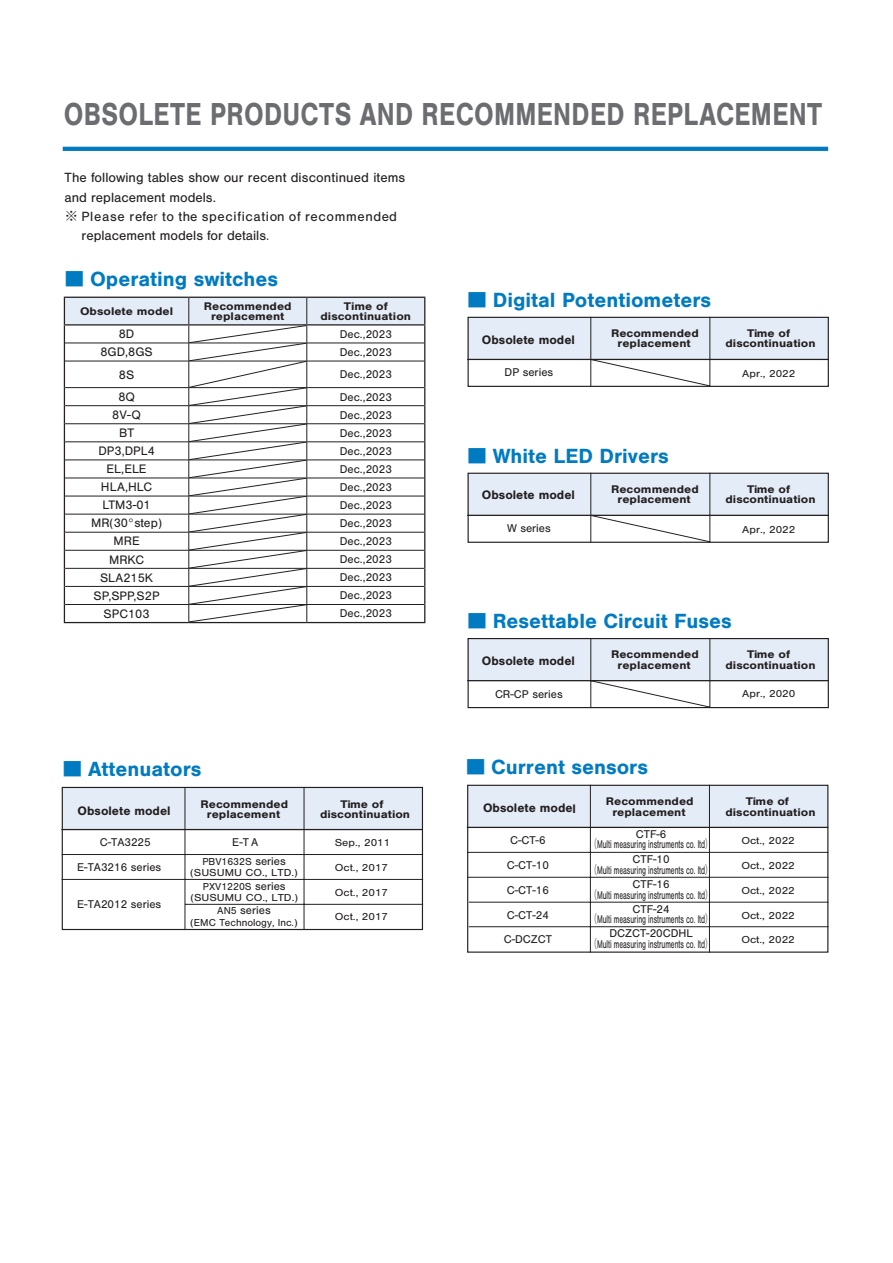
<style>
.page{position:relative;width:893px;height:1263px;background:#fff}
.page>*{position:absolute;margin:0;border:0;box-sizing:border-box;transform-origin:0 0}
.t1{font:700 33px "Nimbus San";letter-spacing:.01em;color:#6c6d70;scale:.8 1}
.t2{font:700 21.3px "Nimbus San";color:#007bc2}
.t3{font:13.8px "Nimbus San";color:#231f20}
.t4{font:13.8px "Nimbus San";letter-spacing:.05em;color:#231f20}
.t5{font:12.75px "Nimbus San";color:#231f20}
.t6{font:700 12.75px "Nimbus San";color:#231f20}
.t7{font:11.7px/10.5px "Nimbus San";color:#231f20;text-align:center}
.t8{font:700 11.55px/10.8px "Nimbus San";color:#231f20;text-align:center;scale:1.11 1}
.t9{font:10.5px "Nimbus San";color:#231f20;scale:1.11 1}
.t10{font:10.5px/11.1px "Nimbus San";color:#231f20;text-align:center}
.s1{font-family:"Koz Go Pr 6 N Regular 90 msp RKSJ H"}
.s2{font-weight:300}
.s3{font-family:"Koz Go Pr 6 N Regular 90 msp RKSJ H";font-weight:400;font-size:19.2px}
.s4{font-size:11.7px}
.s5{font-size:10.5px}
</style>
<div class="page">
<hr style="left:63px;top:147px;width:765px;height:4px;background:#007bc2">
<hr style="left:64px;top:622px;width:125px;height:1px;background:#231f20">
<hr style="left:189px;top:622px;width:118px;height:1px;background:#231f20">
<hr style="left:307px;top:622px;width:118px;height:1px;background:#231f20">
<svg style="left:64px;top:297px;width:361px;height:325px"></svg>
<div style="left:468px;top:785px;width:360px;height:42px;background:#e4ecf7"></div>
<hr style="left:467px;top:827px;width:361px;height:1px;background:#231f20">
<hr style="left:467px;top:852px;width:361px;height:1px;background:#231f20">
<hr style="left:590px;top:785px;width:1px;height:168px;background:#231f20">
<hr style="left:709px;top:785px;width:1px;height:168px;background:#231f20">
<hr style="left:467px;top:877px;width:361px;height:1px;background:#231f20">
<hr style="left:469px;top:926px;width:359px;height:1px;background:#231f20">
<hr style="left:469px;top:902px;width:359px;height:1px;background:#231f20">
<div style="left:467px;top:785px;width:361px;height:168px;border:1px solid #231f20"></div>
<div style="left:467px;top:317px;width:124px;height:42px;background:#e4ecf7"></div>
<div style="left:710px;top:317px;width:119px;height:42px;background:#e4ecf7"></div>
<hr style="left:467px;top:359px;width:362px;height:1px;background:#231f20">
<svg style="left:590px;top:316px;width:120px;height:69px"></svg>
<div style="left:468px;top:317px;width:361px;height:70px;border:1px solid #231f20"></div>
<div style="left:467px;top:473px;width:124px;height:42px;background:#e4ecf7"></div>
<div style="left:710px;top:473px;width:119px;height:42px;background:#e4ecf7"></div>
<hr style="left:467px;top:515px;width:362px;height:1px;background:#231f20">
<svg style="left:590px;top:472px;width:120px;height:69px"></svg>
<div style="left:468px;top:473px;width:361px;height:70px;border:1px solid #231f20"></div>
<div style="left:467px;top:638px;width:124px;height:43px;background:#e4ecf7"></div>
<div style="left:710px;top:638px;width:119px;height:43px;background:#e4ecf7"></div>
<hr style="left:467px;top:680px;width:362px;height:1px;background:#231f20">
<svg style="left:590px;top:640px;width:120px;height:66px"></svg>
<div style="left:468px;top:638px;width:361px;height:70px;border:1px solid #231f20"></div>
<div style="left:62px;top:787px;width:361px;height:42px;background:#e4ecf7"></div>
<hr style="left:61px;top:829px;width:362px;height:1px;background:#231f20">
<hr style="left:62px;top:854px;width:361px;height:1px;background:#231f20">
<hr style="left:185px;top:787px;width:1px;height:143px;background:#231f20">
<hr style="left:304px;top:787px;width:1px;height:143px;background:#231f20">
<hr style="left:62px;top:879px;width:361px;height:1px;background:#231f20">
<hr style="left:185px;top:904px;width:238px;height:1px;background:#231f20">
<div style="left:62px;top:787px;width:361px;height:143px;border:1px solid #231f20"></div>
<h1 class="t1" style="left:64px;top:96px;width:949px">OBSOLETE PRODUCTS AND RECOMMENDED REPLACEMENT</h1>
<p class="t3" style="left:65px;top:170px;width:342px">The following tables show our recent discontinued items</p>
<p class="t3" style="left:65px;top:189px;width:153px">and replacement models.</p>
<p class="t4" style="left:65px;top:209px;width:334px"><span class="s1">※</span> Please refe<span class="s2">r</span> to the specification of recommended</p>
<p class="t3" style="left:82px;top:228px;width:189px">replacement models for details<span class="s2">.</span></p>
<h2 class="t2" style="left:64px;top:267px;width:216px"><span class="s3">■</span> Operating switches</h2>
<p class="t8" style="left:80px;top:306px;width:85px">Obsolete model</p>
<p class="t8" style="left:204px;top:301px;width:81px">Recommended replacement</p>
<p class="t8" style="left:321px;top:301px;width:83px">Time of discontinuation</p>
<p class="t5" style="left:119px;top:327px;width:17px">8D</p>
<p class="t7" style="left:340px;top:329px;width:54px">Dec.,2023</p>
<p class="t5" style="left:100px;top:345px;width:54px">8GD,8GS</p>
<p class="t7" style="left:340px;top:347px;width:54px">Dec.,2023</p>
<p class="t5" style="left:119px;top:367px;width:17px">8S</p>
<p class="t7" style="left:340px;top:369px;width:54px">Dec.,2023</p>
<p class="t5" style="left:118px;top:390px;width:18px">8Q</p>
<p class="t7" style="left:340px;top:392px;width:54px">Dec.,2023</p>
<p class="t5" style="left:112px;top:408px;width:30px">8V-Q</p>
<p class="t7" style="left:340px;top:410px;width:54px">Dec.,2023</p>
<p class="t5" style="left:119px;top:426px;width:17px">BT</p>
<p class="t7" style="left:340px;top:428px;width:54px">Dec.,2023</p>
<p class="t5" style="left:98px;top:444px;width:58px">DP3,DPL4</p>
<p class="t7" style="left:340px;top:446px;width:54px">Dec.,2023</p>
<p class="t5" style="left:107px;top:462px;width:41px">EL,ELE</p>
<p class="t7" style="left:340px;top:464px;width:54px">Dec.,2023</p>
<p class="t5" style="left:101px;top:480px;width:53px">HLA,HLC</p>
<p class="t7" style="left:340px;top:482px;width:54px">Dec.,2023</p>
<p class="t5" style="left:102px;top:498px;width:50px">LTM3-01</p>
<p class="t7" style="left:340px;top:500px;width:54px">Dec.,2023</p>
<p class="t5" style="left:91px;top:516px;width:72px">MR(30°step)</p>
<p class="t7" style="left:340px;top:518px;width:54px">Dec.,2023</p>
<p class="t5" style="left:114px;top:534px;width:28px">MRE</p>
<p class="t7" style="left:340px;top:536px;width:54px">Dec.,2023</p>
<p class="t5" style="left:109px;top:552px;width:36px">MRKC</p>
<p class="t7" style="left:340px;top:554px;width:54px">Dec.,2023</p>
<p class="t5" style="left:100px;top:570px;width:55px">SLA215K</p>
<p class="t7" style="left:340px;top:572px;width:54px">Dec.,2023</p>
<p class="t5" style="left:94px;top:588px;width:67px">SP,SPP,S2P</p>
<p class="t7" style="left:340px;top:590px;width:54px">Dec.,2023</p>
<p class="t5" style="left:104px;top:606px;width:47px">SPC103</p>
<p class="t7" style="left:340px;top:608px;width:54px">Dec.,2023</p>
<h2 class="t2" style="left:62px;top:757px;width:141px"><span class="s3">■</span> Attenuators</h2>
<p class="t6" style="left:78px;top:803px;width:94px">Obsolete model</p>
<p class="t8" style="left:201px;top:798px;width:81px">Recommended replacement</p>
<p class="t8" style="left:320px;top:798px;width:83px">Time of discontinuation</p>
<p class="t7" style="left:100px;top:837px;width:52px">C-TA3225</p>
<p class="t7" style="left:232px;top:837px;width:28px">E-T A</p>
<p class="t9" style="left:335px;top:837px;width:52px">Sep., 2011</p>
<p class="t7" style="left:77px;top:862px;width:86px">E-TA3216 series</p>
<p class="t9" style="left:335px;top:862px;width:50px">Oct., 2017</p>
<p class="t10" style="left:190px;top:856px;width:109px">PBV1632S <span class="s4">series </span>(SUSUMU CO., LTD.)</p>
<p class="t10" style="left:190px;top:881px;width:109px">PXV1220S <span class="s4">series </span>(SUSUMU CO., LTD.)</p>
<p class="t7" style="left:217px;top:905px;width:55px"><span class="s5">AN5</span> series</p>
<p class="t9" style="left:190px;top:916px;width:98px">(EMC Technology, Inc.)</p>
<p class="t9" style="left:335px;top:886px;width:50px">Oct., 2017</p>
<p class="t9" style="left:335px;top:911px;width:50px">Oct., 2017</p>
<p class="t7" style="left:77px;top:899px;width:86px">E-TA2012 series</p>
<h2 class="t2" style="left:466px;top:288px;width:246px"><span class="s3">■</span> Digital Potentiometers</h2>
<p class="t6" style="left:482px;top:332px;width:94px">Obsolete model</p>
<p class="t7" style="left:505px;top:367px;width:50px">DP series</p>
<p class="t9" style="left:742px;top:368px;width:49px">Apr., 2022</p>
<p class="t8" style="left:611px;top:327px;width:81px">Recommended replacement</p>
<p class="t8" style="left:725px;top:327px;width:83px">Time of discontinuation</p>
<h2 class="t2" style="left:466px;top:444px;width:204px"><span class="s3">■</span> White LED Drivers</h2>
<p class="t6" style="left:482px;top:488px;width:94px">Obsolete model</p>
<p class="t7" style="left:507px;top:523px;width:45px">W series</p>
<p class="t9" style="left:742px;top:524px;width:49px">Apr., 2022</p>
<p class="t8" style="left:611px;top:483px;width:81px">Recommended replacement</p>
<p class="t8" style="left:725px;top:483px;width:83px">Time of discontinuation</p>
<h2 class="t2" style="left:466px;top:609px;width:267px"><span class="s3">■</span> Resettable Circuit Fuses</h2>
<p class="t6" style="left:482px;top:653px;width:94px">Obsolete model</p>
<p class="t7" style="left:495px;top:689px;width:69px">CR-CP series</p>
<p class="t9" style="left:742px;top:687px;width:49px">Apr., 2020</p>
<p class="t8" style="left:611px;top:649px;width:81px">Recommended replacement</p>
<p class="t8" style="left:725px;top:649px;width:83px">Time of discontinuation</p>
<h2 class="t2" style="left:465px;top:755px;width:184px"><span class="s3">■</span> Current sensors</h2>
<p class="t6" style="left:483px;top:801px;width:94px">Obsolete model</p>
<p class="t8" style="left:606px;top:796px;width:81px">Recommended replacement</p>
<p class="t8" style="left:725px;top:796px;width:83px">Time of discontinuation</p>
<p class="t7" style="left:590px;top:829px;width:124px">CTF-6<br><span class="s1">（</span>Multi measuring instruments co. ltd<span class="s1">）</span></p>
<p class="t7" style="left:590px;top:854px;width:124px">CTF-10<br><span class="s1">（</span>Multi measuring instruments co. ltd<span class="s1">）</span></p>
<p class="t7" style="left:590px;top:879px;width:124px">CTF-16<br><span class="s1">（</span>Multi measuring instruments co. ltd<span class="s1">）</span></p>
<p class="t7" style="left:590px;top:903px;width:124px">CTF-24<br><span class="s1">（</span>Multi measuring instruments co. ltd<span class="s1">）</span></p>
<p class="t7" style="left:590px;top:928px;width:124px">DCZCT-20CDHL<br><span class="s1">（</span>Multi measuring instruments co. ltd<span class="s1">）</span></p>
<p class="t7" style="left:510px;top:835px;width:37px">C-CT-6</p>
<p class="t9" style="left:741px;top:835px;width:50px">Oct., 2022</p>
<p class="t9" style="left:741px;top:860px;width:50px">Oct., 2022</p>
<p class="t9" style="left:741px;top:884px;width:50px">Oct., 2022</p>
<p class="t9" style="left:741px;top:910px;width:50px">Oct., 2022</p>
<p class="t9" style="left:741px;top:934px;width:50px">Oct., 2022</p>
<p class="t7" style="left:507px;top:853px;width:44px;line-height:25.2px;text-align:justify">C-CT-10<br>C-CT-16<br>C-CT-24</p>
<p class="t7" style="left:504px;top:934px;width:50px">C-DCZCT</p>
</div>
